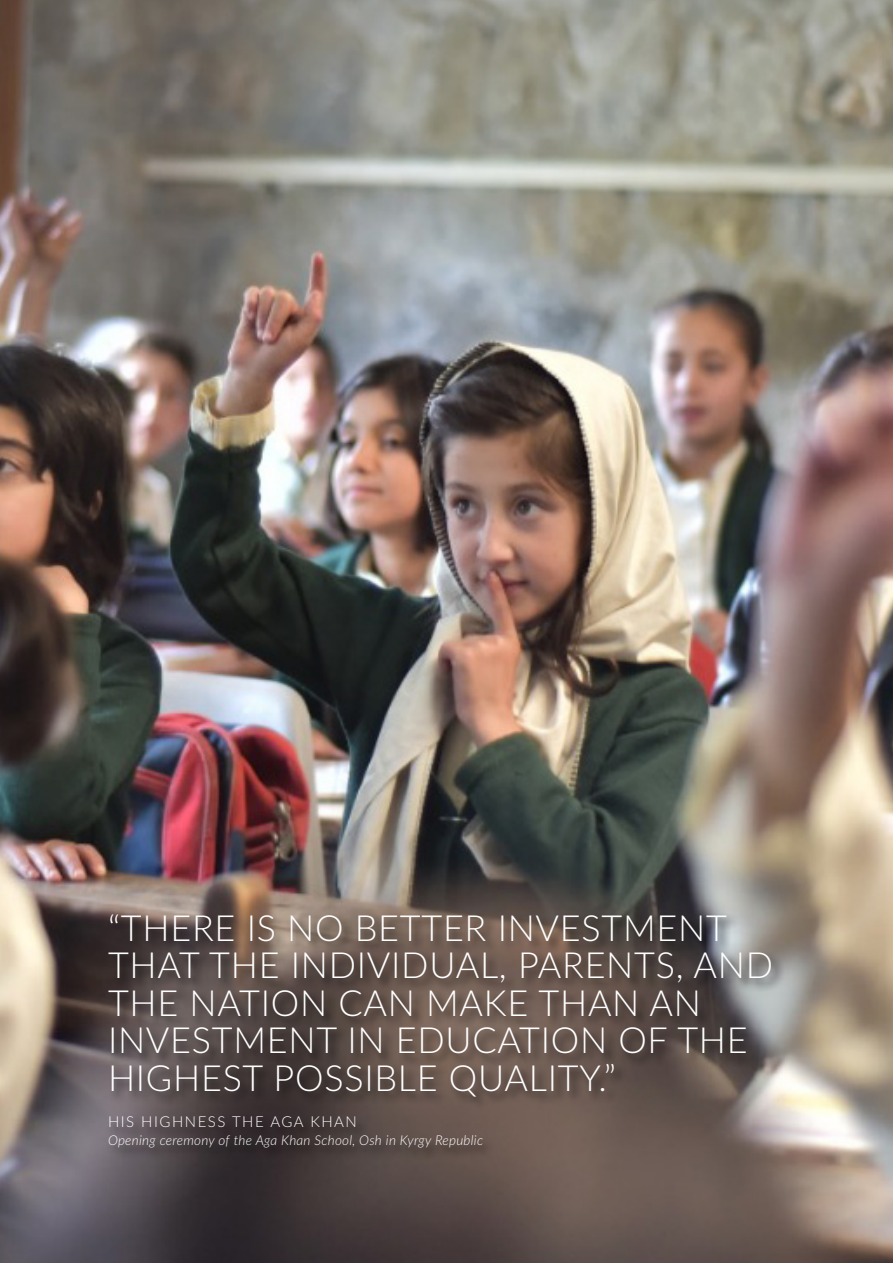
<style>
.page{position:relative;width:893px;height:1263px;background:#fff}
.page>*{position:absolute;margin:0;border:0;box-sizing:border-box;transform-origin:0 0}
.t1{font:300 36px/37.5px "Lato";letter-spacing:.02em;color:#fff}
.t2{font:300 15px "Lato";letter-spacing:.1em;color:#fff}
.t3{font:italic 300 13.5px "Lato";letter-spacing:.02em;color:#fff}
</style>
<div class="page">
<img style="left:0;top:0;width:893px;height:1263px">
<div style="left:107px;top:913px;width:679px;height:248px;background:#000;opacity:.75"></div>
<p class="t1" style="left:108px;top:908px;width:667px">“THERE IS NO BETTER INVESTMENT<br>THAT THE INDIVIDUAL, PARENTS, AND<br>THE NATION CAN MAKE THAN AN<br>INVESTMENT IN EDUCATION OF THE<br>HIGHEST POSSIBLE QUALITY.”</p>
<p class="t2" style="left:108px;top:1111px;width:250px">HIS HIGHNESS THE AGA KHAN</p>
<p class="t3" style="left:108px;top:1131px;width:377px">Opening ceremony of the Aga Khan School, Osh in Kyrgy Republic</p>
</div>
